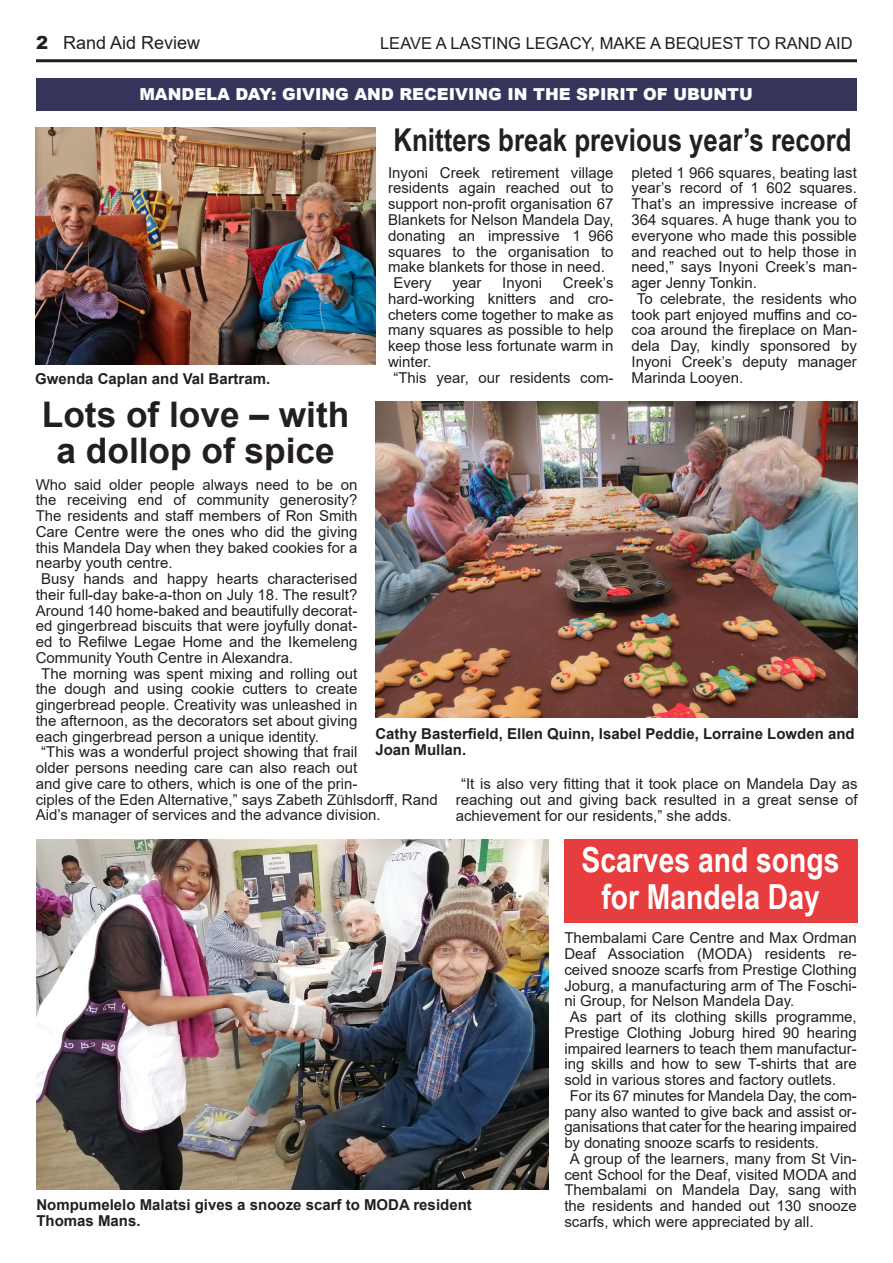
<style>
.page{position:relative;width:893px;height:1263px;background:#fff}
.page>*{position:absolute;margin:0;border:0;box-sizing:border-box;transform-origin:0 0}
.t1{font:700 35.25px "Arial";color:#231f20}
.t2{font:700 34.5px/37.5px "Arial Narrow";color:#fff;text-align:center}
.t3{font:700 31.5px "Arial Narrow";color:#231f20}
.t4{font:18px "Arial";color:#231f20}
.t5{font:900 16.5px "Arial";color:#fff}
.t6{font:16.5px "Arial";color:#231f20}
.t7{font:15px/15.8px "Arial";color:#231f20;text-align:justify}
.t8{font:700 15px/15.8px "Arial";color:#231f20}
.s1{font-weight:900}
</style>
<div class="page">
<hr style="left:36px;top:59px;width:821px;height:3px;background:#231f20">
<img style="left:35px;top:128px;width:340px;height:237px">
<img style="left:36px;top:839px;width:512px;height:350px">
<img style="left:375px;top:401px;width:483px;height:317px">
<div style="left:36px;top:78px;width:821px;height:33px;background:#36345b"></div>
<div style="left:564px;top:839px;width:294px;height:84px;background:#e73d3e"></div>
<p class="t4" style="left:36px;top:30px;width:166px"><span class="s1">2</span> Rand Aid Review</p>
<p class="t6" style="left:380px;top:32px;width:474px">LEAVE A LASTING LEGACY, MAKE A BEQUEST TO RAND AID</p>
<p class="t5" style="left:139px;top:83px;width:615px">MANDELA DAY: GIVING AND RECEIVING IN THE SPIRIT OF UBUNTU</p>
<p class="t3" style="left:393px;top:116px;width:459px">Knitters break previous year’s record</p>
<p class="t7" style="left:631px;top:164px;width:227px">pleted 1 966 squares, beating last year’s record of 1 602 squares.<br>That’s an impressive increase of 364 squares. A huge thank you to everyone who made this possible and reached out to help those in need,” says Inyoni Creek’s man&shy;ager Jenny Tonkin.</p>
<p class="t7" style="left:631px;top:290px;width:227px;text-align:center">To celebrate, the residents who took part enjoyed muffins and co&shy;coa around the fireplace on Man&shy;dela Day, kindly sponsored by<br>Inyoni Creek’s deputy manager</p>
<p class="t7" style="left:388px;top:164px;width:227px">Inyoni Creek retirement village residents again reached out to support non-profit organisation 67<br>Blankets for Nelson Mandela Day, donating an impressive 1 966 squares to the organisation to make blankets for those in need.</p>
<p class="t7" style="left:393px;top:275px;width:40px">Every</p>
<p class="t7" style="left:452px;top:275px;width:31px">year</p>
<p class="t7" style="left:502px;top:275px;width:42px">Inyoni</p>
<p class="t7" style="left:388px;top:275px;width:227px;text-indent:175px">Creek’s hard-working knitters and cro&shy;cheters come together to make as many squares as possible to help keep those less fortunate warm in winter.</p>
<p class="t7" style="left:393px;top:369px;width:222px">“This year, our residents com-</p>
<p class="t8" style="left:35px;top:371px;width:237px">Gwenda Caplan and Val Bartram.</p>
<p class="t7" style="left:631px;top:369px;width:113px">Marinda Looyen.</p>
<p class="t1" style="left:42px;top:389px;width:309px">Lots of love – with</p>
<p class="t1" style="left:57px;top:425px;width:280px">a dollop of spice</p>
<p class="t7" style="left:36px;top:476px;width:323px">Who said older people always need to be on the receiving end of community generosity?<br>The residents and staff members of Ron Smith Care Centre were the ones who did the giving this Mandela Day when they baked cookies for a nearby youth centre.</p>
<p class="t7" style="left:36px;top:571px;width:323px;text-indent:5px">Busy hands and happy hearts characterised their full-day bake-a-thon on July 18. The result?<br>Around 140 home-baked and beautifully decorat&shy;ed gingerbread biscuits that were joyfully donat&shy;ed to Refilwe Legae Home and the Ikemeleng Community Youth Centre in Alexandra.</p>
<p class="t7" style="left:36px;top:665px;width:323px;text-indent:5px">The morning was spent mixing and rolling out the dough and using cookie cutters to create gingerbread people. Creativity was unleashed in the afternoon, as the decorators set about giving each gingerbread person a unique identity.</p>
<p class="t7" style="left:36px;top:744px;width:403px;text-align:left;text-indent:5px">“This was a wonderful project showing that frail<br>older persons needing care can also reach out<br>and give care to others, which is one of the prin-<br>ciples of the Eden Alternative,” says Zabeth Zühlsdorff, Rand Aid’s manager of services and the advance division.</p>
<p class="t8" style="left:375px;top:726px;width:481px">Cathy Basterfield, Ellen Quinn, Isabel Peddie, Lorraine Lowden and<br>Joan Mullan.</p>
<p class="t7" style="left:456px;top:776px;width:403px;text-indent:5px">“It is also very fitting that it took place on Mandela Day as reaching out and giving back resulted in a great sense of achievement for our residents,” she adds.</p>
<p class="t8" style="left:36px;top:1197px;width:437px">Nompumelelo Malatsi gives a snooze scarf to MODA resident</p>
<p class="t8" style="left:36px;top:1213px;width:106px">Thomas Mans.</p>
<p class="t2" style="left:582px;top:839px;width:259px">Scarves and songs for Mandela Day</p>
<p class="t7" style="left:564px;top:930px;width:294px">Thembalami Care Centre and Max Ordman Deaf Association (MODA) residents re&shy;ceived snooze scarfs from Prestige Clothing Joburg, a manufacturing arm of The Foschi&shy;ni Group, for Nelson Mandela Day.</p>
<p class="t7" style="left:564px;top:1009px;width:294px;text-indent:5px">As part of its clothing skills programme, Prestige Clothing Joburg hired 90 hearing impaired learners to teach them manufactur&shy;ing skills and how to sew T-shirts that are sold in various stores and factory outlets.</p>
<p class="t7" style="left:564px;top:1087px;width:294px;text-indent:5px">For its 67 minutes for Mandela Day, the com&shy;pany also wanted to give back and assist or&shy;ganisations that cater for the hearing impaired by donating snooze scarfs to residents.</p>
<p class="t7" style="left:564px;top:1150px;width:294px;text-indent:5px">A group of the learners, many from St Vin&shy;cent School for the Deaf, visited MODA and Thembalami on Mandela Day, sang with the residents and handed out 130 snooze scarfs, which were appreciated by all.</p>
</div>
